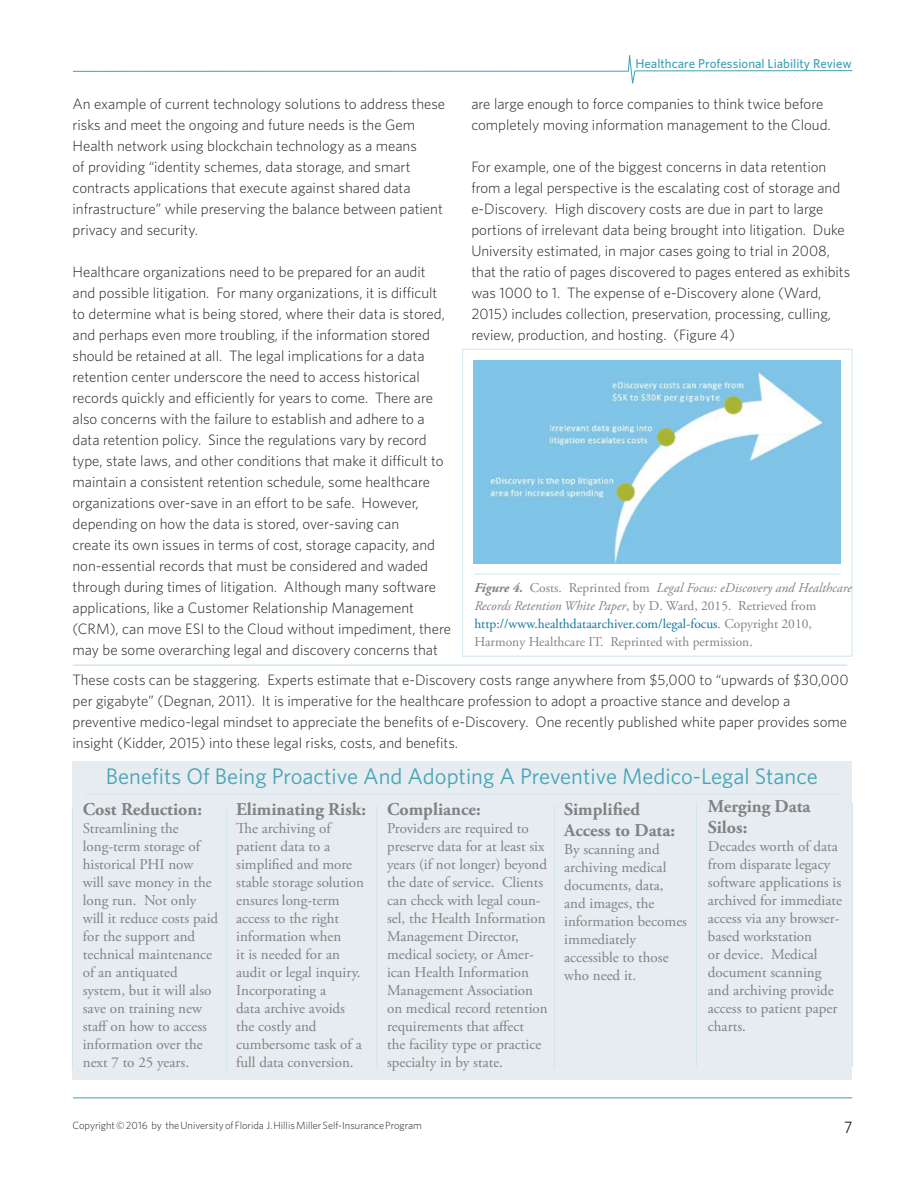
<style>
.page{position:relative;width:918px;height:1188px;background:#fff}
.page>*{position:absolute;margin:0;border:0;box-sizing:border-box;transform-origin:0 0}
.t1{font:22.5px "Whitney";color:#47a3b7}
.t2{font:700 18px/21.6px "Adobe Garamond Pro";color:#808285}
.t3{font:16.5px "Whitney Book SC";color:#231f20}
.t4{font:300 15px/21px "Whitney";color:#231f20}
.t5{font:15px/18px "Adobe Garamond Pro";color:#808285}
.t6{font:13.5px/18px "Adobe Garamond Pro";color:#808285}
.t7{font:500 12.9px "Whitney";color:#3ea1b6}
.t8{font:300 10.5px "Whitney";color:#231f20}
.s1{font-weight:700;font-style:italic}
.s2{font-style:italic}
.s3{color:#13739c}
</style>
<div class="page">
<svg style="left:73px;top:55px;width:779px;height:29px"></svg>
<hr style="left:42px;top:1098px;width:810px;height:1px;background:#3ea1b6">
<div style="left:36px;top:56px;width:37px;height:1053px;background:#fff"></div>
<div style="left:73px;top:761px;width:779px;height:318px;background:#e6ecef"></div>
<div style="left:462px;top:349px;width:390px;height:307px;border:1px solid #cfe7ec"></div>
<hr style="left:377px;top:806px;width:1px;height:264px;background:#cfe7ec">
<hr style="left:85px;top:794px;width:754px;height:1px;background:#cfe7ec">
<hr style="left:72px;top:806px;width:1px;height:264px;background:#cfe7ec">
<hr style="left:227px;top:806px;width:1px;height:264px;background:#cfe7ec">
<hr style="left:852px;top:803px;width:1px;height:263px;background:#cfe7ec">
<hr style="left:554px;top:805px;width:1px;height:263px;background:#cfe7ec">
<hr style="left:696px;top:803px;width:1px;height:263px;background:#cfe7ec">
<hr style="left:474px;top:574px;width:367px;height:1px;background:#cfe7ec">
<hr style="left:73px;top:664px;width:774px;height:2px;background:#cfe7ec">
<img style="left:473px;top:360px;width:368px;height:204px">
<p class="t7" style="left:635px;top:56px;width:218px">Healthcare Professional Liability Review</p>
<p class="t4" style="left:73px;top:93px;width:374px">An example of current technology solutions to address these risks and meet the ongoing and future needs is the Gem Health network using blockchain technology as a means<br>of providing “identity schemes, data storage, and smart contracts applications that execute against shared data infrastructure” while preserving the balance between patient privacy and security.</p>
<p class="t4" style="left:73px;top:261px;width:380px">Healthcare organizations need to be prepared for an audit and possible litigation. For many organizations, it is difficult to determine what is being stored, where their data is stored, and perhaps even more troubling, if the information stored should be retained at all. The legal implications for a data retention center underscore the need to access historical records quickly and efficiently for years to come. There are also concerns with the failure to establish and adhere to a data retention policy. Since the regulations vary by record type, state laws, and other conditions that make it difficult to maintain a consistent retention schedule, some healthcare organizations over-save in an effort to be safe. However, depending on how the data is stored, over-saving can<br>create its own issues in terms of cost, storage capacity, and non-essential records that must be considered and waded through during times of litigation. Although many software applications, like a Customer Relationship Management (CRM), can move ESI to the Cloud without impediment, there may be some overarching legal and discovery concerns that</p>
<p class="t4" style="left:471px;top:93px;width:361px">are large enough to force companies to think twice before completely moving information management to the Cloud.</p>
<p class="t4" style="left:471px;top:156px;width:380px">For example, one of the biggest concerns in data retention from a legal perspective is the escalating cost of storage and e-Discovery. High discovery costs are due in part to large portions of irrelevant data being brought into litigation. Duke University estimated, in major cases going to trial in 2008, that the ratio of pages discovered to pages entered as exhibits was 1000 to 1. The expense of e-Discovery alone (Ward, 2015) includes collection, preservation, processing, culling, review, production, and hosting. (Figure 4)</p>
<p class="t6" style="left:474px;top:579px;width:379px"><span class="s1">Figure 4.</span> Costs. Reprinted from <span class="s2">Legal Focus: eDiscovery and Healthcare Records Retention White Paper</span>, by D. Ward, 2015. Retrieved from <span class="s3">http://www.healthdataarchiver.com/legal-focus</span>. Copyright 2010, Harmony Healthcare IT. Reprinted with permission.</p>
<p class="t4" style="left:73px;top:669px;width:778px">These costs can be staggering. Experts estimate that e-Discovery costs range anywhere from $5,000 to “upwards of $30,000 per gigabyte” (Degnan, 2011). It is imperative for the healthcare profession to adopt a proactive stance and develop a preventive medico-legal mindset to appreciate the benefits of e-Discovery. One recently published white paper provides some insight (Kidder, 2015) into these legal risks, costs, and benefits.</p>
<p class="t1" style="left:106px;top:763px;width:713px">Benefits Of Being Proactive And Adopting A Preventive Medico-Legal Stance</p>
<p class="t2" style="left:83px;top:799px;width:121px">Cost Reduction:</p>
<p class="t5" style="left:83px;top:820px;width:137px">Streamlining the long-term storage of historical PHI now will save money in the long run. Not only will it reduce costs paid for the support and technical maintenance of an antiquated system, but it will also save on training new staff on how to access information over the next 7 to 25 years.</p>
<p class="t2" style="left:708px;top:796px;width:104px">Merging Data<br>Silos:</p>
<p class="t5" style="left:708px;top:838px;width:136px">Decades worth of data from disparate legacy software applications is archived for immediate access via any browser&shy;based workstation<br>or device. Medical document scanning and archiving provide access to patient paper charts.</p>
<p class="t2" style="left:236px;top:799px;width:131px">Eliminating Risk:</p>
<p class="t5" style="left:236px;top:820px;width:129px">The archiving of patient data to a simplified and more stable storage solution ensures long-term access to the right information when<br>it is needed for an audit or legal inquiry.<br>Incorporating a<br>data archive avoids the costly and cumbersome task of a full data conversion.</p>
<p class="t2" style="left:387px;top:799px;width:95px">Compliance:</p>
<p class="t5" style="left:387px;top:820px;width:162px">Providers are required to preserve data for at least six years (if not longer) beyond the date of service. Clients can check with legal coun&shy;sel, the Health Information<br>Management Director, medical society, or Amer&shy;ican Health Information<br>Management Association on medical record retention requirements that affect<br>the facility type or practice specialty in by state.</p>
<p class="t2" style="left:564px;top:799px;width:112px">Simplified<br>Access to Data:</p>
<p class="t5" style="left:564px;top:841px;width:124px">By scanning and archiving medical documents, data, and images, the information becomes immediately accessible to those who need it.</p>
<p class="t8" style="left:73px;top:1119px;width:351px">Copyright © 2016 by the University of Florida J. Hillis Miller Self-Insurance Program</p>
<p class="t3" style="left:844px;top:1114px;width:9px">7</p>
</div>
